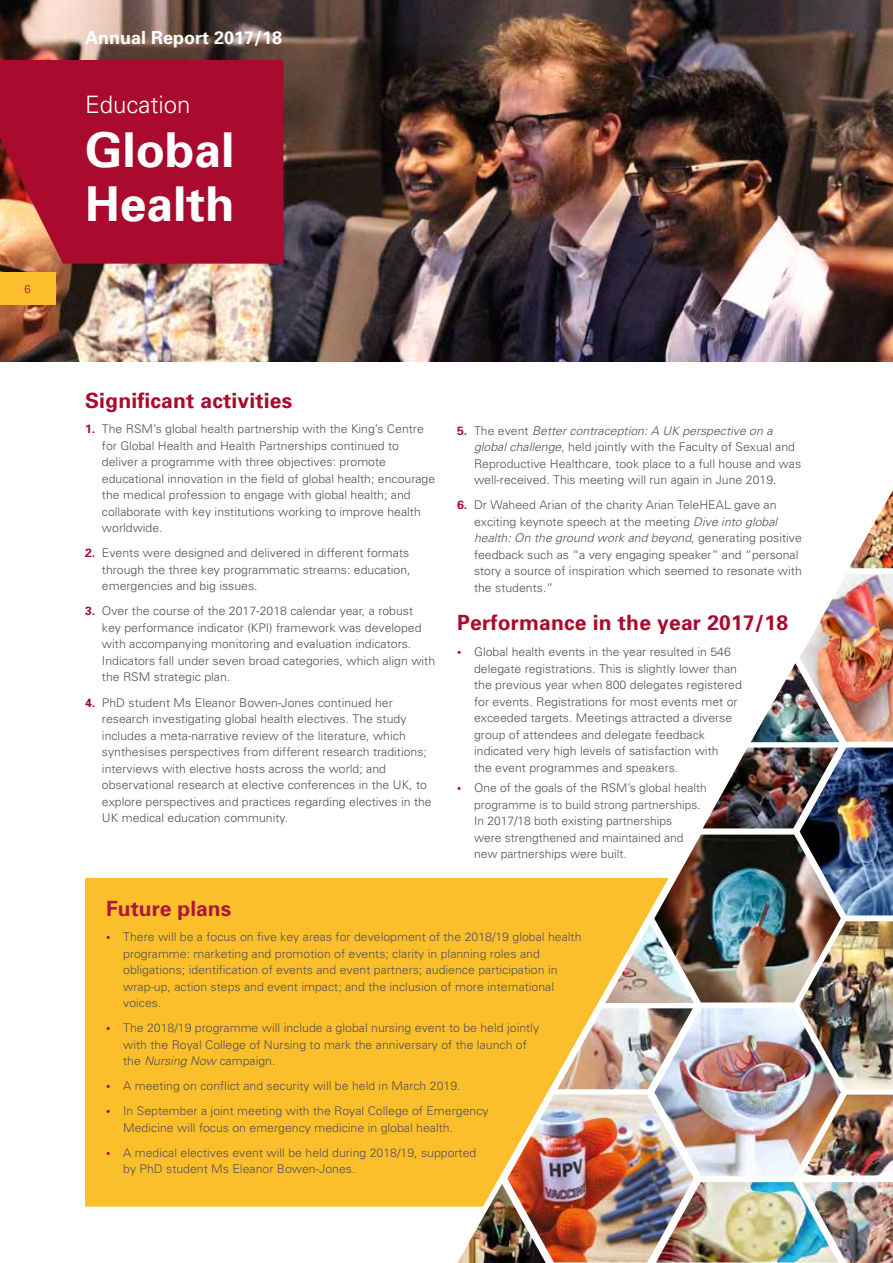
<style>
.page{position:relative;width:893px;height:1263px;background:#fff}
.page>*{position:absolute;margin:0;border:0;box-sizing:border-box;transform-origin:0 0}
.t1{font:700 48px/54px "Univers";color:#fff}
.t2{font:300 24px "Univers";color:#fff}
.t3{font:700 21px "Univers";letter-spacing:.01em;color:#a90a2e}
.t4{font:700 21px "Univers";color:#ae1838}
.t5{font:700 18px "Univers";color:#fff}
.t6{font:300 12px/16.5px "Univers";color:#545155}
.t7{font:300 11.25px "Univers";color:#a90a2e}
.s1{font-weight:700;color:#a90a2e}
.s2{font-style:italic}
</style>
<div class="page">
<img style="left:694px;top:1182px;width:108px;height:80px">
<img style="left:669px;top:1008px;width:172px;height:168px">
<img style="left:800px;top:747px;width:93px;height:168px">
<img style="left:654px;top:835px;width:187px;height:167px">
<img style="left:800px;top:574px;width:93px;height:168px">
<img style="left:799px;top:921px;width:94px;height:168px">
<img style="left:546px;top:1094px;width:148px;height:168px">
<img style="left:669px;top:924px;width:25px;height:79px">
<img style="left:751px;top:663px;width:88px;height:79px">
<img style="left:849px;top:490px;width:44px;height:78px">
<img style="left:458px;top:1206px;width:88px;height:57px">
<img style="left:802px;top:1182px;width:91px;height:81px">
<img style="left:669px;top:1008px;width:24px;height:81px">
<img style="left:703px;top:747px;width:135px;height:81px">
<img style="left:802px;top:1094px;width:91px;height:81px">
<svg style="left:85px;top:878px;width:584px;height:328px;background:#f2ba3d"></svg>
<img style="left:0;top:0;width:893px;height:361px">
<div style="left:0;top:272px;width:55px;height:33px;background:#fcbf2c"></div>
<svg style="left:0;top:60px;width:283px;height:204px;background:#ab1331"></svg>
<p class="t7" style="left:25px;top:282px;width:8px">6</p>
<h3 class="t5" style="left:85px;top:26px;width:199px">Annual Report 2017/18</h3>
<h2 class="t2" style="left:85px;top:90px;width:107px">Education</h2>
<h1 class="t1" style="left:85px;top:122px;width:151px">Global<br>Health</h1>
<h3 class="t3" style="left:85px;top:387px;width:209px">Significant activities</h3>
<p class="t6" style="left:102px;top:421px;width:335px;text-indent:-17px"><span class="s1">1.</span> The RSM’s global health partnership with the King’s Centre for Global Health and Health Partnerships continued to deliver a programme with three objectives: promote educational innovation in the field of global health; encourage the medical profession to engage with global health; and collaborate with key institutions working to improve health worldwide.</p>
<p class="t6" style="left:102px;top:545px;width:310px;text-align:justify;text-indent:-17px"><span class="s1">2.</span> Events were designed and delivered in different formats through the three key programmatic streams: education, emergencies and big issues.</p>
<p class="t6" style="left:102px;top:603px;width:335px;text-indent:-17px"><span class="s1">3.</span> Over the course of the 2017-2018 calendar year, a robust key performance indicator (KPI) framework was developed with accompanying monitoring and evaluation indicators.<br>Indicators fall under seven broad categories, which align with the RSM strategic plan.</p>
<p class="t6" style="left:102px;top:694px;width:331px;text-indent:-17px"><span class="s1">4.</span> PhD student Ms Eleanor Bowen-Jones continued her research investigating global health electives. The study includes a meta-narrative review of the literature, which synthesises perspectives from different research traditions; interviews with elective hosts across the world; and observational research at elective conferences in the UK, to explore perspectives and practices regarding electives in the UK medical education community.</p>
<p class="t6" style="left:474px;top:422px;width:329px;text-indent:-17px"><span class="s1">5.</span> The event <span class="s2">Better contraception: A UK perspective on a global challenge</span>, held jointly with the Faculty of Sexual and Reproductive Healthcare, took place to a full house and was well-received. This meeting will run again in June 2019.</p>
<p class="t6" style="left:474px;top:497px;width:329px;text-indent:-17px"><span class="s1">6.</span> Dr Waheed Arian of the charity Arian TeleHEAL gave an exciting keynote speech at the meeting <span class="s2">Dive into global health: On the ground work and beyond</span>, generating positive feedback such as “a very engaging speaker” and “personal story a source of inspiration which seemed to resonate with the students.”</p>
<h3 class="t3" style="left:457px;top:609px;width:332px">Performance in the year 2017/18</h3>
<p class="t6" style="left:474px;top:643px;width:269px;text-indent:-17px"><span class="s1">•</span> Global health events in the year resulted in 546 delegate registrations. This is slightly lower than the previous year when 800 delegates registered for events. Registrations for most events met or exceeded targets. Meetings attracted a diverse group of attendees and delegate feedback indicated very high levels of satisfaction with<br>the event programmes and speakers.</p>
<p class="t6" style="left:474px;top:779px;width:234px;text-indent:-17px"><span class="s1">•</span> One of the goals of the RSM’s global health programme is to build strong partnerships.<br>In 2017/18 both existing partnerships<br>were strengthened and maintained and new partnerships were built.</p>
<h3 class="t4" style="left:106px;top:895px;width:126px">Future plans</h3>
<p class="t6" style="left:123px;top:928px;width:460px;text-indent:-17px"><span class="s1">•</span> There will be a focus on five key areas for development of the 2018/19 global health programme: marketing and promotion of events; clarity in planning roles and obligations; identification of events and event partners; audience participation in wrap-up, action steps and event impact; and the inclusion of more international voices.</p>
<p class="t6" style="left:123px;top:1019px;width:417px;text-indent:-17px"><span class="s1">•</span> The 2018/19 programme will include a global nursing event to be held jointly with the Royal College of Nursing to mark the anniversary of the launch of the <span class="s2">Nursing Now</span> campaign.</p>
<p class="t6" style="left:106px;top:1077px;width:356px"><span class="s1">•</span> A meeting on conflict and security will be held in March 2019.</p>
<p class="t6" style="left:123px;top:1102px;width:367px;text-indent:-17px"><span class="s1">•</span> In September a joint meeting with the Royal College of Emergency<br>Medicine will focus on emergency medicine in global health.</p>
<p class="t6" style="left:123px;top:1144px;width:355px;text-indent:-17px"><span class="s1">•</span> A medical electives event will be held during 2018/19, supported by PhD student Ms Eleanor Bowen-Jones.</p>
</div>
